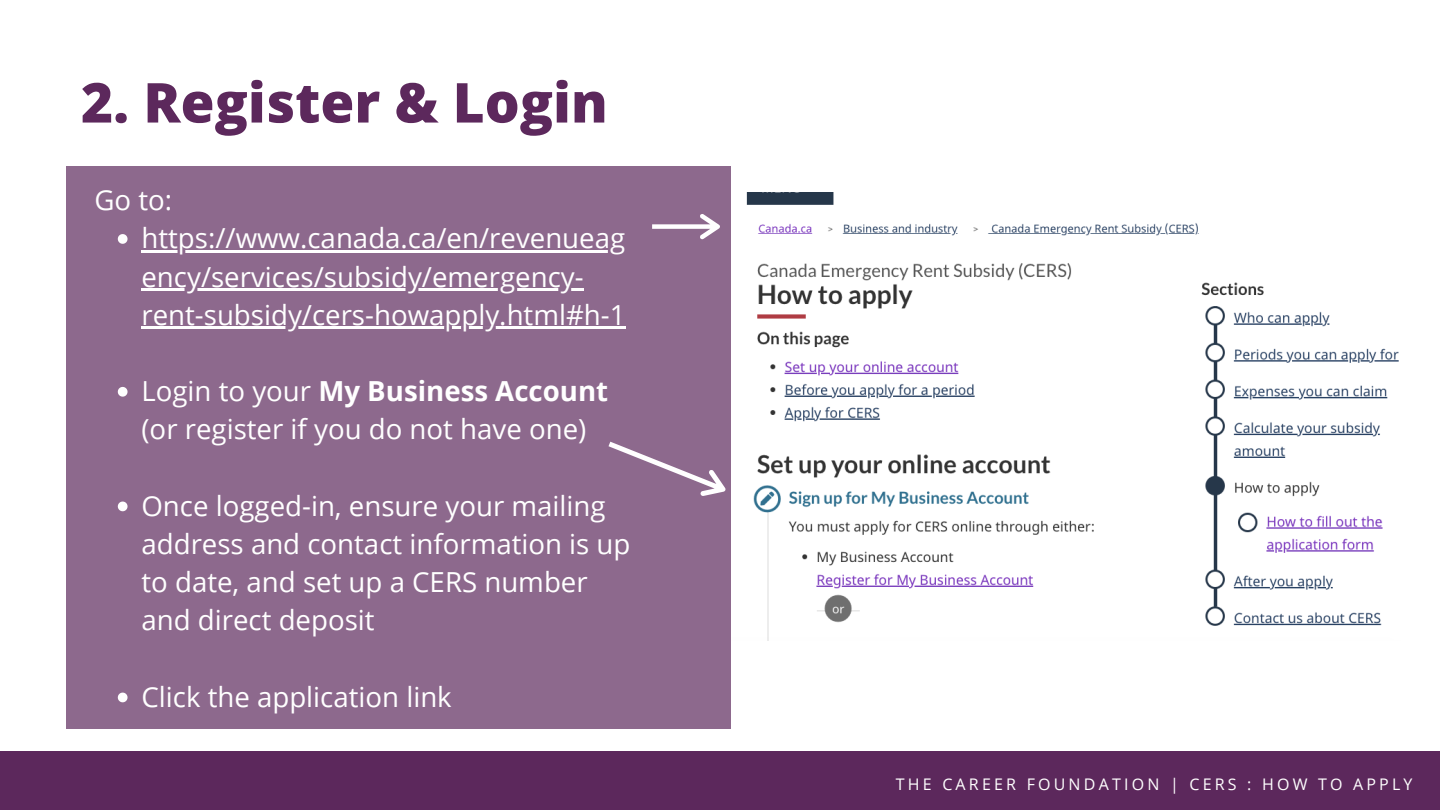
<style>
.page{position:relative;width:1440px;height:810px;background:#fff}
.page>*{position:absolute;margin:0;border:0;box-sizing:border-box;transform-origin:0 0}
.t1{font:800 55px "Open Sans";color:#5c285c}
.t2{font:27.6px/38.2px "Open Sans";color:#fff}
.t3{font:16px "Open Sans";letter-spacing:.2em;color:#fff}
.s1{font-weight:700}
</style>
<div class="page">
<img style="left:730px;top:193px;width:669px;height:447px">
<div style="left:66px;top:167px;width:664px;height:562px;background:#8d698d"></div>
<svg style="left:118px;top:234px;width:10px;height:10px"></svg>
<hr style="left:141px;top:250px;width:484px;height:3px;background:#fff">
<hr style="left:141px;top:288px;width:443px;height:3px;background:#fff">
<hr style="left:141px;top:327px;width:485px;height:2px;background:#fff">
<svg style="left:118px;top:387px;width:10px;height:10px"></svg>
<svg style="left:118px;top:502px;width:10px;height:9px"></svg>
<svg style="left:118px;top:693px;width:10px;height:9px"></svg>
<svg style="left:652px;top:214px;width:68px;height:25px"></svg>
<svg style="left:608px;top:431px;width:123px;height:72px"></svg>
<div style="left:0;top:751px;width:1440px;height:59px;background:#5c285c"></div>
<h1 class="t1" style="left:81px;top:64px;width:528px">2. Register &amp; Login</h1>
<p class="t2" style="left:94px;top:180px;width:79px">Go to:</p>
<p class="t2" style="left:141px;top:219px;width:486px">https://www.canada.ca/en/revenueag ency/services/subsidy/emergency&shy;rent-subsidy/cers-howapply.html#h-1</p>
<p class="t2" style="left:141px;top:371px;width:468px">Login to your <span class="s1">My Business Account </span>(or register if you do not have one)</p>
<p class="t2" style="left:141px;top:486px;width:491px">Once logged-in, ensure your mailing address and contact information is up to date, and set up a CERS number and direct deposit</p>
<p class="t2" style="left:141px;top:677px;width:312px">Click the application link</p>
<p class="t3" style="left:896px;top:773px;width:518px">THE CAREER FOUNDATION | CERS : HOW TO APPLY</p>
</div>
